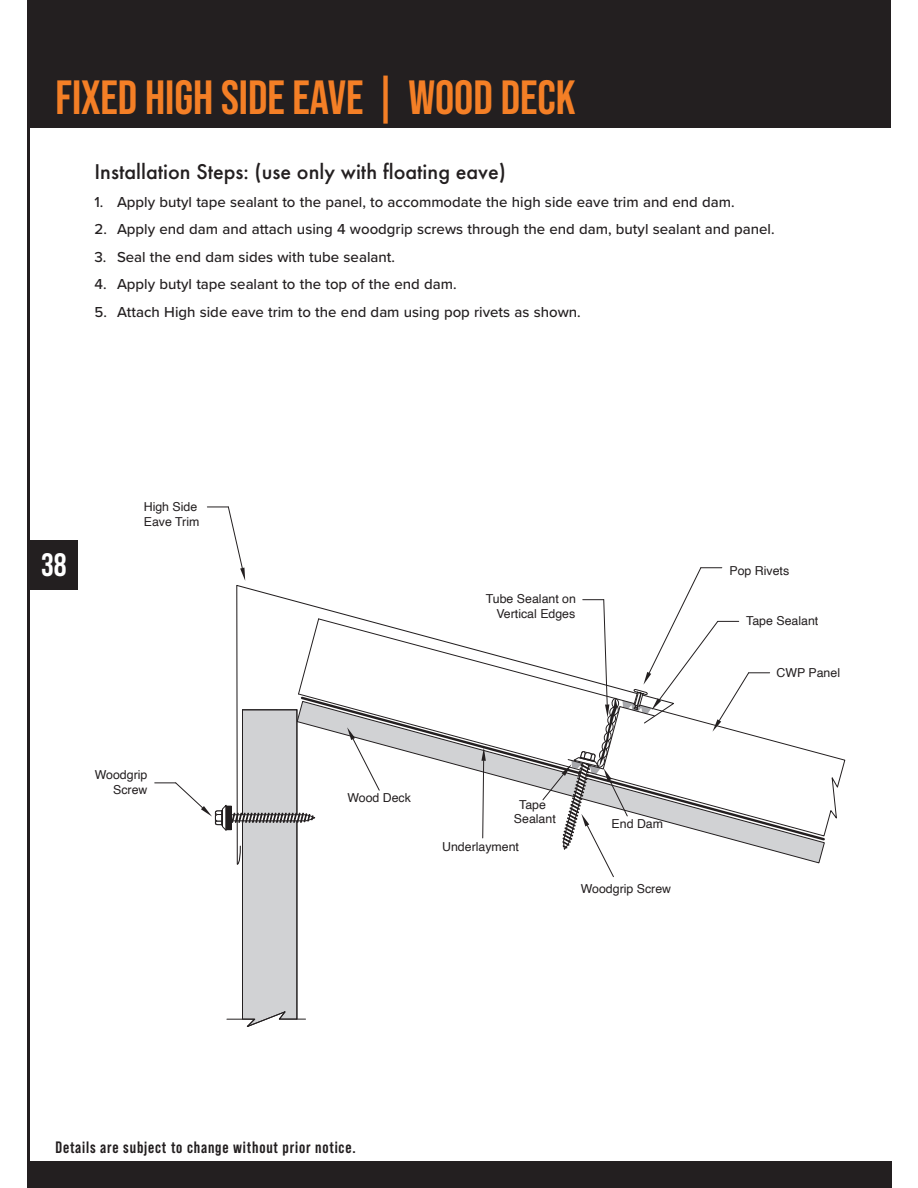
<style>
.page{position:relative;width:918px;height:1188px;background:#fff}
.page>*{position:absolute;margin:0;border:0;box-sizing:border-box;transform-origin:0 0}
.Top_Titles_-_Orange_-_Level_2{font:700 48px "Bebas Neue Pro";color:#f47f26}
.t1{font:700 32.4px "Bebas Neue Pro";color:#fff}
.Futura_Header_2{font:500 22.2px "Futura PT";color:#231f20}
.t2{font:700 16.5px "Bebas Neue Pro";letter-spacing:.05em;color:#231f20}
.Body_with_Tabs{font:500 15px "Proxima Nova";color:#231f20}
.t3{font:12.3px/14.9px "Helvetica";color:#231f20;text-align:right}
</style>
<div class="page">
<div style="left:27px;top:0;width:864px;height:128px;background:#231f20"></div>
<div style="left:28px;top:540px;width:50px;height:49px;background:#231f20"></div>
<svg style="left:770px;top:739px;width:76px;height:98px"></svg>
<svg style="left:207px;top:506px;width:38px;height:74px"></svg>
<svg style="left:155px;top:782px;width:81px;height:238px"></svg>
<div style="left:226px;top:806px;width:5px;height:24px;background:#231f20"></div>
<div style="left:226px;top:806px;width:6px;height:24px;border:1px solid #231f20"></div>
<svg style="left:236px;top:585px;width:306px;height:442px"></svg>
<svg style="left:542px;top:567px;width:228px;height:310px"></svg>
<hr style="left:27px;top:0;width:3px;height:1188px;background:#231f20">
<div style="left:28px;top:1161px;width:864px;height:27px;background:#231f20"></div>
<p class="Top_Titles_-_Orange_-_Level_2" style="left:56px;top:70px;width:522px">FIXED HIGH SIDE EAVE | WOOD DECK</p>
<p class="Futura_Header_2" style="left:94px;top:158px;width:413px">Installation Steps: (use only with floating eave)</p>
<p class="Body_with_Tabs" style="left:94px;top:191px;width:642px">1. Apply butyl tape sealant to the panel, to accommodate the high side eave trim and end dam.</p>
<p class="Body_with_Tabs" style="left:94px;top:218px;width:682px">2. Apply end dam and attach using 4 woodgrip screws through the end dam, butyl sealant and panel.</p>
<p class="Body_with_Tabs" style="left:94px;top:245px;width:302px">3. Seal the end dam sides with tube sealant.</p>
<p class="Body_with_Tabs" style="left:94px;top:273px;width:364px">4. Apply butyl tape sealant to the top of the end dam.</p>
<p class="Body_with_Tabs" style="left:94px;top:300px;width:488px">5. Attach High side eave trim to the end dam using pop rivets as shown.</p>
<h2 class="t1" style="left:42px;top:546px;width:26px">38</h2>
<p class="t3" style="left:144px;top:500px;width:57px;text-align:left">High Side<br>Eave Trim</p>
<p class="t3" style="left:95px;top:767px;width:54px">Woodgrip<br>Screw</p>
<p class="t3" style="left:486px;top:592px;width:92px">Tube Sealant on<br>Vertical Edges</p>
<p class="t3" style="left:347px;top:791px;width:65px">Wood Deck</p>
<p class="t3" style="left:514px;top:797px;width:43px;text-align:center">Tape<br>Sealant</p>
<p class="t3" style="left:442px;top:840px;width:78px">Underlayment</p>
<p class="t3" style="left:612px;top:816px;width:53px">End Dam</p>
<p class="t3" style="left:581px;top:882px;width:92px">Woodgrip Screw</p>
<p class="t3" style="left:729px;top:563px;width:61px">Pop Rivets</p>
<p class="t3" style="left:746px;top:613px;width:74px">Tape Sealant</p>
<p class="t3" style="left:777px;top:666px;width:65px">CWP Panel</p>
<p class="t2" style="left:56px;top:1138px;width:300px">Details are subject to change without prior notice.</p>
</div>
